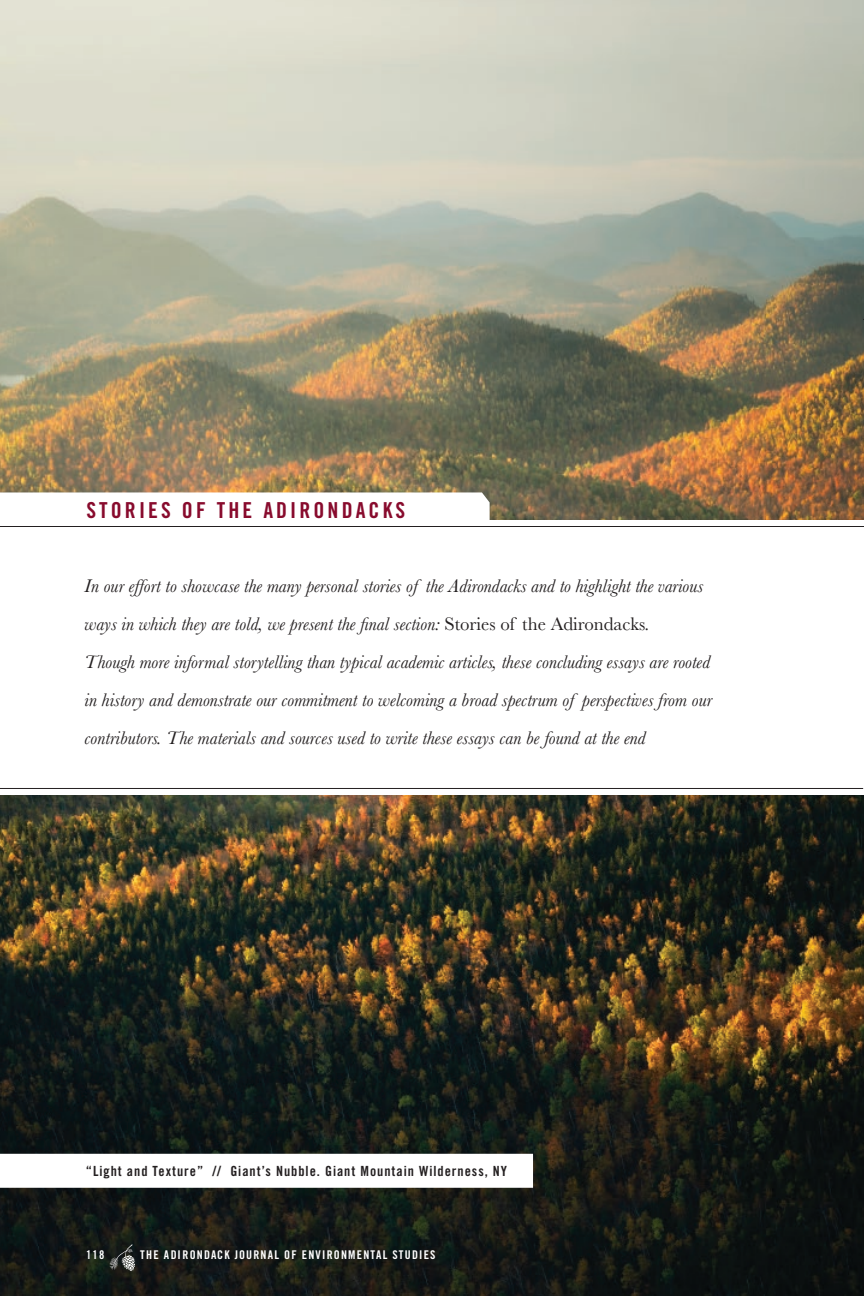
<style>
.page{position:relative;width:864px;height:1296px;background:#fff}
.page>*{position:absolute;margin:0;border:0;box-sizing:border-box;transform-origin:0 0}
.t1{font:22px "Trade Gothic Bold Cond Twenty";letter-spacing:.14em;color:#880b2d}
.t2{font:italic 19px/38px "Baskerville";color:#231f20}
.t3{font:14px "Trade Gothic Bold Cond Twenty";letter-spacing:.07em;color:#231f20}
.t4{font:12px "Trade Gothic Bold Cond Twenty";letter-spacing:.1em;color:#fff}
.s1{font-style:normal}
</style>
<div class="page">
<img style="left:0;top:0;width:864px;height:1296px">
<div style="left:0;top:1154px;width:533px;height:34px;background:#fff"></div>
<svg style="left:109px;top:1244px;width:26px;height:27px"></svg>
<div style="left:0;top:520px;width:864px;height:274px;background:#fff"></div>
<hr style="left:0;top:526px;width:864px;height:1px;background:#231f20">
<hr style="left:0;top:788px;width:863px;height:1px;background:#231f20">
<svg style="left:0;top:492px;width:490px;height:28px"></svg>
<p class="t1" style="left:86px;top:497px;width:320px">STORIES OF THE ADIRONDACKS</p>
<p class="t2" style="left:85px;top:567px;width:629px">In our effort to showcase the many personal stories of the Adirondacks and to highlight the various ways in which they are told, we present the final section: <span class="s1">Stories of the Adirondacks</span>.<br>Though more informal storytelling than typical academic articles, these concluding essays are rooted in history and demonstrate our commitment to welcoming a broad spectrum of perspectives from our contributors. The materials and sources used to write these essays can be found at the end</p>
<p class="t3" style="left:86px;top:1162px;width:423px">“Light and Texture” // Giant’s Nubble. Giant Mountain Wilderness, NY</p>
<p class="t4" style="left:86px;top:1248px;width:20px">118</p>
<p class="t4" style="left:140px;top:1248px;width:297px">THE ADIRONDACK JOURNAL OF ENVIRONMENTAL STUDIES</p>
</div>
